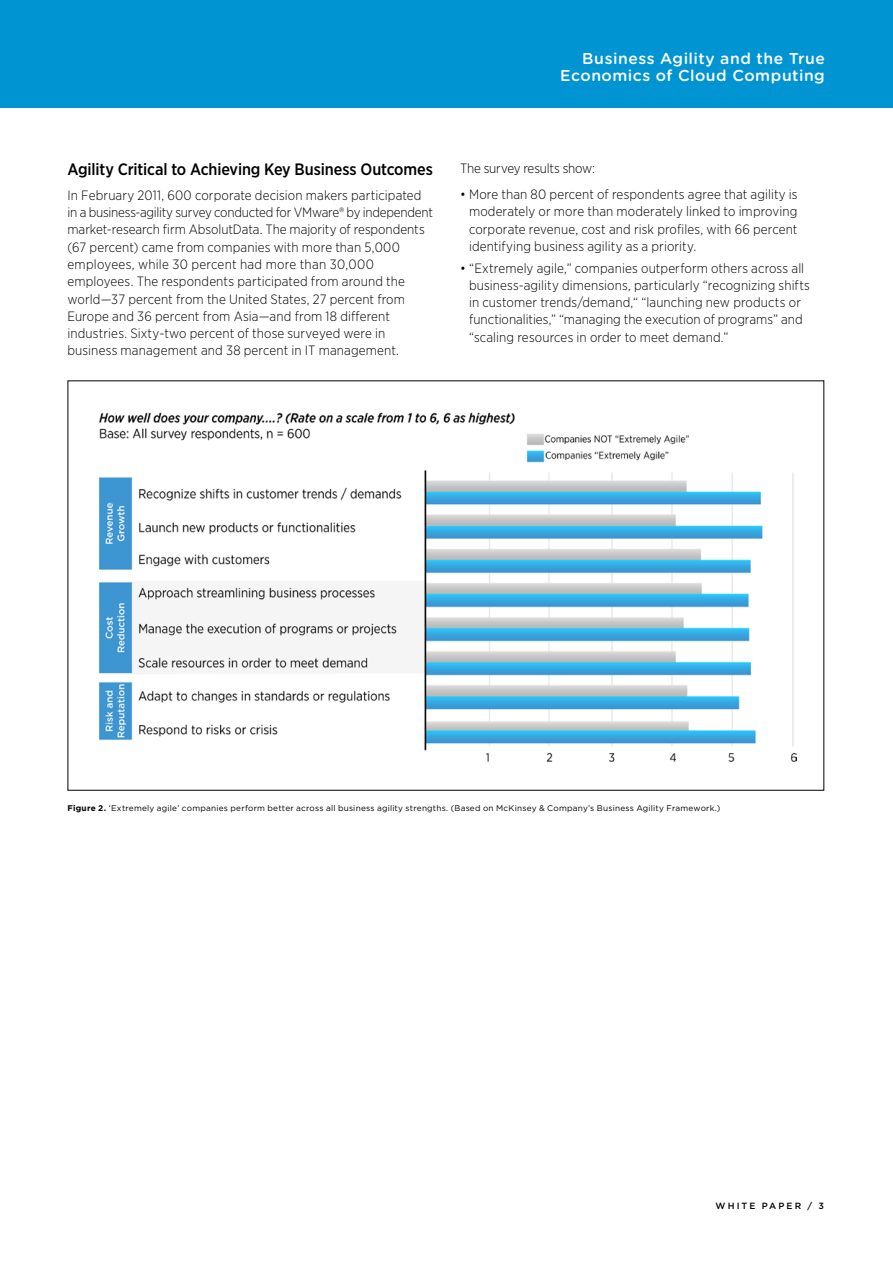
<style>
.page{position:relative;width:893px;height:1263px;background:#fff}
.page>*{position:absolute;margin:0;border:0;box-sizing:border-box;transform-origin:0 0}
.t1{font:500 16.5px "Gotham Narrow";letter-spacing:-.01em;color:#000}
.t2{font:500 15.75px/17.2px "Gotham Rounded";letter-spacing:.03em;color:#fff;text-align:right}
.t3{font:300 13.5px/17.2px "Gotham Narrow";letter-spacing:.005em;color:#000}
.t4{font:300 13.5px "Gotham Narrow";letter-spacing:-.015em;color:#000}
.t5{font:500 9px "Gotham";letter-spacing:.23em;color:#000}
.t6{font:8.25px "Gotham";letter-spacing:.025em;color:#000}
.s1{font-weight:700}
</style>
<div class="page">
<div style="left:0;top:0;width:893px;height:108px;background:#0194d3"></div>
<img style="left:99px;top:412px;width:697px;height:350px">
<p class="t2" style="left:560px;top:49px;width:266px">Business Agility and the True<br>Economics of Cloud Computing</p>
<p class="t1" style="left:68px;top:159px;width:367px">Agility Critical to Achieving Key Business Outcomes</p>
<p class="t3" style="left:68px;top:186px;width:367px">In February 2011, 600 corporate decision makers participated in a business-agility survey conducted for VMware® by independent market-research firm AbsolutData. The majority of respondents (67 percent) came from companies with more than 5,000 employees, while 30 percent had more than 30,000 employees. The respondents participated from around the world—37 percent from the United States, 27 percent from Europe and 36 percent from Asia—and from 18 different industries. Sixty-two percent of those surveyed were in business management and 38 percent in IT management.</p>
<p class="t4" style="left:460px;top:160px;width:137px">The survey results show:</p>
<p class="t3" style="left:469px;top:185px;width:330px;text-align:justify;text-indent:-9px">• More than 80 percent of respondents agree that agility is moderately or more than moderately linked to improving corporate revenue, cost and risk profiles, with 66 percent identifying business agility as a priority.</p>
<p class="t3" style="left:469px;top:259px;width:342px;text-indent:-9px">• “Extremely agile,” companies outperform others across all business-agility dimensions, particularly “recognizing shifts in customer trends/demand,“ “launching new products or functionalities,” “managing the execution of programs” and “scaling resources in order to meet demand.”</p>
<p class="t6" style="left:68px;top:803px;width:654px"><span class="s1">Figure 2.</span> ‘Extremely agile’ companies perform better across all business agility strengths. (Based on McKinsey &amp; Company’s Business Agility Framework.)</p>
<p class="t5" style="left:716px;top:1200px;width:110px">WHI TE PAPE R / 3</p>
</div>
